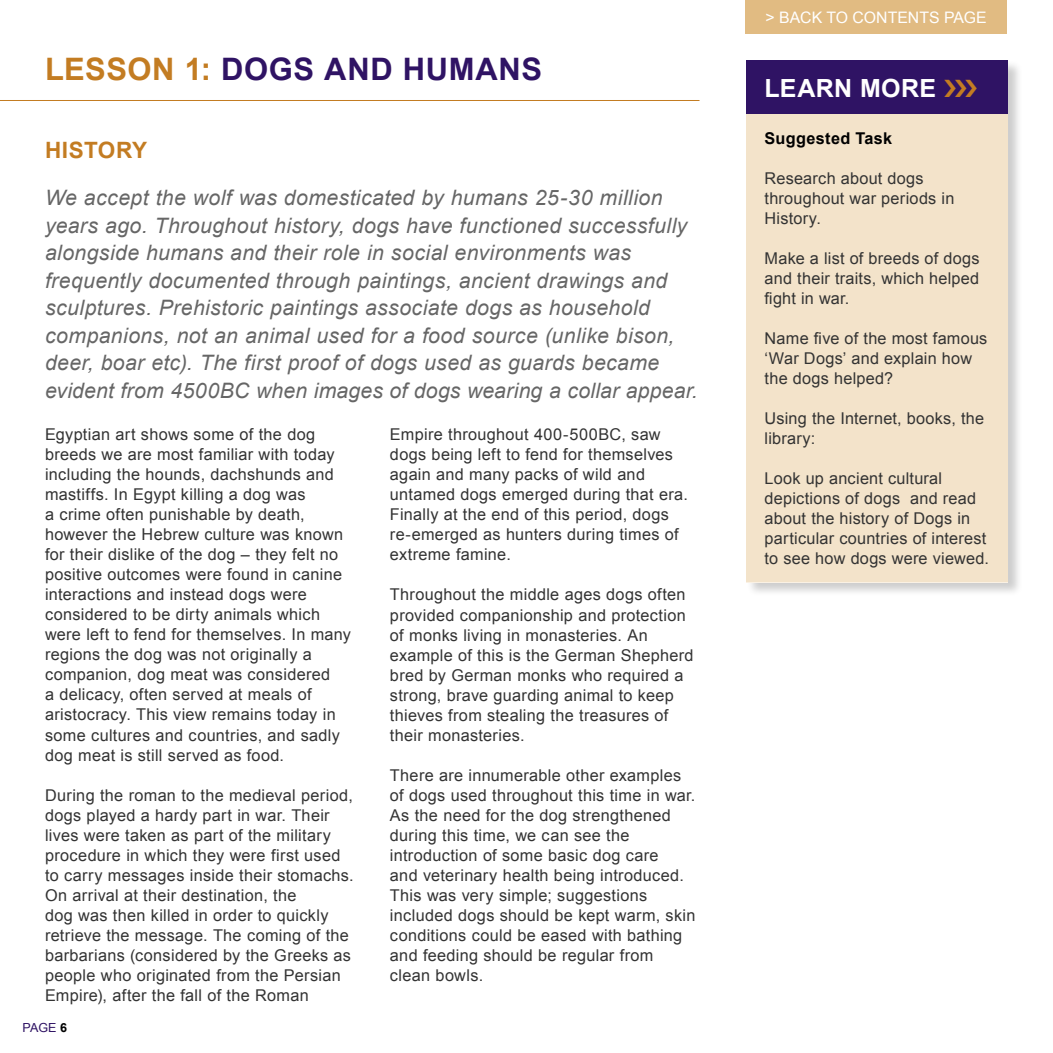
<style>
.page{position:relative;width:1053px;height:1053px;background:#fff}
.page>*{position:absolute;margin:0;border:0;box-sizing:border-box;transform-origin:0 0}
.t1{font:700 31px "Arial";letter-spacing:.015em;color:#c37c22}
.t2{font:700 31px "Arial";color:#2f1364}
.t3{font:700 25px "Arial";letter-spacing:.015em;color:#fff}
.t4{font:700 22.5px "Arial";letter-spacing:.015em;color:#c37c22}
.t5{font:italic 21.25px/27.5px "Arial";letter-spacing:.015em;color:#666}
.t6{font:16.25px/20px "Arial";letter-spacing:.02em;color:#333}
.t7{font:700 16.25px "Arial";color:#000}
.t8{font:15.88px "Arial";color:#fff}
.t9{font:12.5px "Arial";color:#2f1364}
.t10{font:700 12.5px "Arial";color:#000}
.s1{color:#2f1364}
</style>
<div class="page">
<div style="left:745px;top:0;width:261px;height:34px;background:#e1bb82"></div>
<hr style="left:0;top:100px;width:699px;height:1px;background:#c37c22">
<div style="left:746px;top:60px;width:277px;height:537px;background:#000;opacity:.2"></div>
<div style="left:746px;top:60px;width:261px;height:54px;background:#2f1364"></div>
<div style="left:746px;top:114px;width:261px;height:468px;background:#f3e3ca"></div>
<h1 class="t1" style="left:45px;top:49px;width:200px">LESSON 1: <span class="s1">DOGS</span></h1>
<h1 class="t2" style="left:324px;top:49px;width:24px">AND</h1>
<h1 class="t2" style="left:403px;top:49px;width:24px">HUMANS</h1>
<h3 class="t4" style="left:45px;top:135px;width:101px">H ISTORY</h3>
<p class="t5" style="left:45px;top:184px;width:654px">We accept the wolf was domesticated by humans 25-30 million years ago. Throughout history, dogs have functioned successfully alongside humans and their role in social environments was frequently documented through paintings, ancient drawings and sculptures. Prehistoric paintings associate dogs as household companions, not an animal used for a food source (unlike bison, deer, boar etc). The first proof of dogs used as guards became evident from 4500BC when images of dogs wearing a collar appear.</p>
<p class="t6" style="left:45px;top:424px;width:307px">Egyptian art shows some of the dog breeds we are most familiar with today including the hounds, dachshunds and mastiffs. In Egypt killing a dog was<br>a crime often punishable by death, however the Hebrew culture was known for their dislike of the dog – they felt no positive outcomes were found in canine interactions and instead dogs were considered to be dirty animals which were left to fend for themselves. In many regions the dog was not originally a companion, dog meat was considered<br>a delicacy, often served at meals of aristocracy. This view remains today in some cultures and countries, and sadly dog meat is still served as food.</p>
<p class="t6" style="left:45px;top:785px;width:310px">During the roman to the medieval period, dogs played a hardy part in war. Their lives were taken as part of the military procedure in which they were first used to carry messages inside their stomachs.<br>On arrival at their destination, the<br>dog was then killed in order to quickly retrieve the message. The coming of the barbarians (considered by the Greeks as people who originated from the Persian Empire), after the fall of the Roman</p>
<p class="t6" style="left:390px;top:425px;width:299px">Empire throughout 400-500BC, saw dogs being left to fend for themselves again and many packs of wild and untamed dogs emerged during that era.<br>Finally at the end of this period, dogs re-emerged as hunters during times of extreme famine.</p>
<p class="t6" style="left:390px;top:585px;width:305px">Throughout the middle ages dogs often provided companionship and protection of monks living in monasteries. An example of this is the German Shepherd bred by German monks who required a strong, brave guarding animal to keep thieves from stealing the treasures of their monasteries.</p>
<p class="t6" style="left:390px;top:765px;width:307px">There are innumerable other examples of dogs used throughout this time in war.<br>As the need for the dog strengthened during this time, we can see the introduction of some basic dog care<br>and veterinary health being introduced.<br>This was very simple; suggestions included dogs should be kept warm, skin conditions could be eased with bathing and feeding should be regular from clean bowls.</p>
<p class="t9" style="left:22px;top:1019px;width:10px">page</p>
<p class="t10" style="left:60px;top:1019px;width:8px">6</p>
<p class="t8" style="left:765px;top:7px;width:223px">&gt; BACK TO CONTENTS PAGE</p>
<h2 class="t3" style="left:764px;top:71px;width:173px">LEARN MORE</h2>
<p class="t7" style="left:764px;top:128px;width:129px">SUGGESTED TASK</p>
<p class="t6" style="left:764px;top:168px;width:191px">Research about dogs throughout war periods in<br>History.</p>
<p class="t6" style="left:764px;top:248px;width:216px;text-align:justify">Make a list of breeds of dogs and their traits, which helped fight in war.</p>
<p class="t6" style="left:764px;top:328px;width:224px">Name five of the most famous ‘War Dogs’ and explain how the dogs helped?</p>
<p class="t6" style="left:764px;top:408px;width:221px">Using the Internet, books, the library:</p>
<p class="t6" style="left:764px;top:469px;width:226px">Look up ancient cultural depictions of dogs and read about the history of Dogs in particular countries of interest to see how dogs were viewed.</p>
</div>
